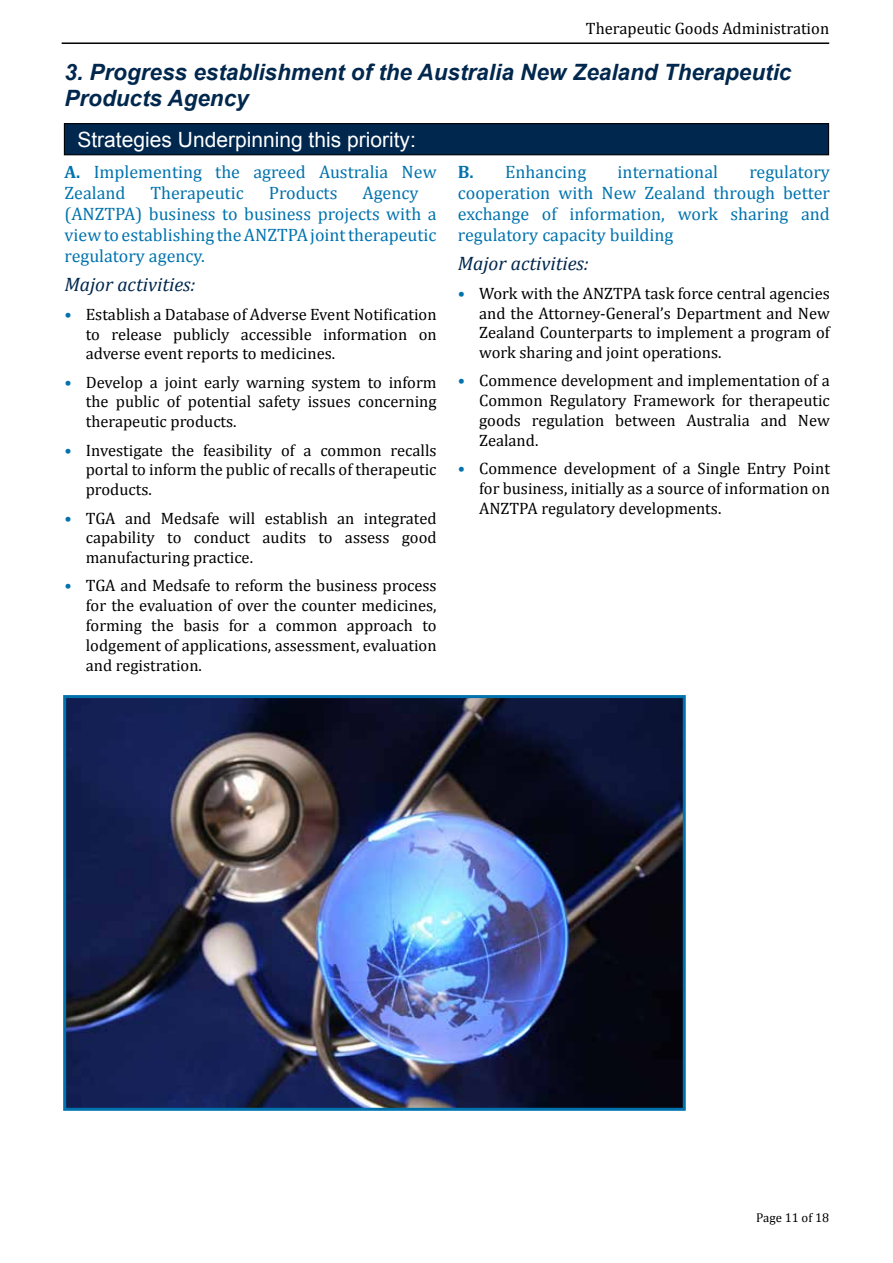
<style>
.page{position:relative;width:893px;height:1263px;background:#fff}
.page>*{position:absolute;margin:0;border:0;box-sizing:border-box;transform-origin:0 0}
.Subhead_spam_columns{font:italic 700 22.5px/26.2px "Arial";color:#00274d}
.t1{font:21px "Arial";color:#fff}
.Text_Head_2{font:italic 19.5px "Cambria";color:#00274d}
.Lead_Par_2_Light_Blu{font:18px/21px "Cambria";color:#0073ae}
.t2{font:16.5px/19.8px "Cambria";color:#000;text-align:justify}
.t3{font:12.75px "Cambria";color:#000}
.s1{font-weight:700}
.s2{color:#0073ae}
</style>
<div class="page">
<hr style="left:62px;top:42px;width:767px;height:2px;background:#000">
<div style="left:64px;top:124px;width:765px;height:31px;background:#00274d"></div>
<div style="left:64px;top:123px;width:765px;height:32px;border:1px solid #000"></div>
<img style="left:67px;top:699px;width:615px;height:408px">
<div style="left:63px;top:695px;width:623px;height:416px;border:3px solid #0073ae"></div>
<p class="t2" style="left:586px;top:19px;width:245px">Therapeutic Goods Administration</p>
<h4 class="Subhead_spam_columns" style="left:65px;top:60px;width:728px">3. Progress establishment of the Australia New Zealand Therapeutic<br>Products Agency</h4>
<p class="t1" style="left:77px;top:126px;width:340px">Strategies Underpinning this priority:</p>
<h5 class="Lead_Par_2_Light_Blu" style="left:65px;top:161px;width:374px"><span class="s1">A.</span> Implementing the agreed Australia New<br>Zealand</h5>
<h5 class="Lead_Par_2_Light_Blu" style="left:458px;top:161px;width:374px;text-align:justify;text-indent:292px">regulatory cooperation with New Zealand through better exchange of information, work sharing and regulatory capacity building</h5>
<p class="Text_Head_2" style="left:458px;top:250px;width:133px">Major activities:</p>
<p class="t2" style="left:479px;top:283px;width:352px;text-indent:-21px"><span class="s2">•</span> Work with the ANZTPA task force central agencies and the Attorney-General’s Department and New Zealand Counterparts to implement a program of work sharing and joint operations.</p>
<p class="t2" style="left:479px;top:371px;width:352px;text-indent:-21px"><span class="s2">•</span> Commence development and implementation of a Common Regulatory Framework for therapeutic goods regulation between Australia and New Zealand.</p>
<p class="t2" style="left:479px;top:459px;width:352px;text-indent:-21px"><span class="s2">•</span> Commence development of a Single Entry Point for business, initially as a source of information on ANZTPA regulatory developments.</p>
<h5 class="Lead_Par_2_Light_Blu" style="left:458px;top:161px;width:130px"><span class="s1">B.</span> Enhancing</h5>
<h5 class="Lead_Par_2_Light_Blu" style="left:618px;top:161px;width:102px">international</h5>
<h5 class="Lead_Par_2_Light_Blu" style="left:151px;top:182px;width:95px">Therapeutic</h5>
<h5 class="Lead_Par_2_Light_Blu" style="left:269px;top:182px;width:70px">Products</h5>
<h5 class="Lead_Par_2_Light_Blu" style="left:65px;top:182px;width:374px;text-indent:298px">Agency (ANZTPA) business to business projects with a view to establishing the ANZTPA joint therapeutic regulatory agency.</h5>
<p class="Text_Head_2" style="left:65px;top:271px;width:133px">Major activities:</p>
<p class="t2" style="left:86px;top:304px;width:352px;text-indent:-21px"><span class="s2">•</span> Establish a Database of Adverse Event Notification to release publicly accessible information on adverse event reports to medicines.</p>
<p class="t2" style="left:86px;top:372px;width:352px;text-indent:-21px"><span class="s2">•</span> Develop a joint early warning system to inform the public of potential safety issues concerning therapeutic products.</p>
<p class="t2" style="left:86px;top:440px;width:352px;text-indent:-21px"><span class="s2">•</span> Investigate the feasibility of a common recalls portal to inform the public of recalls of therapeutic products.</p>
<p class="t2" style="left:86px;top:508px;width:352px;text-indent:-21px"><span class="s2">•</span> TGA and Medsafe will establish an integrated capability to conduct audits to assess good manufacturing practice.</p>
<p class="t2" style="left:86px;top:576px;width:352px;text-indent:-21px"><span class="s2">•</span> TGA and Medsafe to reform the business process for the evaluation of over the counter medicines, forming the basis for a common approach to lodgement of applications, assessment, evaluation and registration.</p>
<p class="t3" style="left:756px;top:1210px;width:75px">Page 11 of 18</p>
</div>
